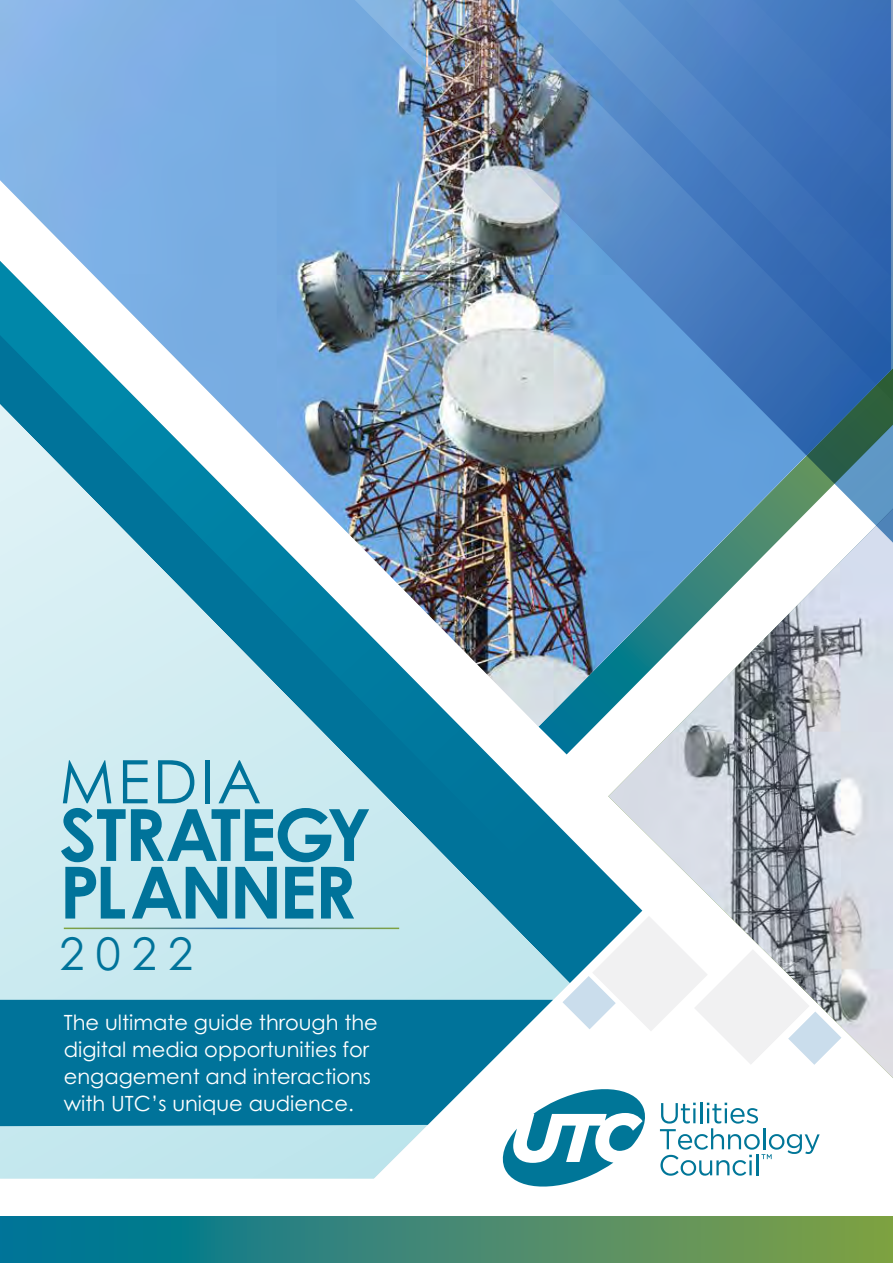
<style>
.page{position:relative;width:893px;height:1263px;background:#fff}
.page>*{position:absolute;margin:0;border:0;box-sizing:border-box;transform-origin:0 0}
.t1{font:700 72px/57.6px "Century Gothic Pro";letter-spacing:-.03em;color:#00739a}
.t2{font:60px "Century Gothic Pro";letter-spacing:.05em;color:#00739a}
.t3{font:45px "Century Gothic Pro";color:#00739a}
.t4{font:21px/27px "Century Gothic Pro";color:#fff}
</style>
<div class="page">
<svg style="left:570px;top:971px;width:38px;height:58px"></svg>
<img style="left:608px;top:726px;width:285px;height:352px">
<svg style="left:0;top:971px;width:570px;height:208px"></svg>
<svg style="left:0;top:1000px;width:553px;height:126px;fill:#00739a"></svg>
<svg style="left:0;top:971px;width:509px;height:103px;background:#3994b2"></svg>
<img style="left:0;top:0;width:891px;height:726px">
<img style="left:352px;top:0;width:541px;height:583px">
<svg style="left:538px;top:0;width:355px;height:512px;background:#4c81bd"></svg>
<img style="left:0;top:248px;width:624px;height:723px">
<svg style="left:0;top:1216px;width:893px;height:47px;background:#3e8971"></svg>
<hr style="left:700px;top:1102px;width:2px;height:21px;background:#007698">
<svg style="left:500px;top:1083px;width:145px;height:104px"></svg>
<svg style="left:660px;top:1103px;width:160px;height:73px"></svg>
<h2 class="t2" style="left:60px;top:745px;width:203px">MEDIA</h2>
<h1 class="t1" style="left:60px;top:804px;width:313px">STRATEGY<br>PLANNER</h1>
<h3 class="t3" style="left:60px;top:926px;width:135px">2022</h3>
<p class="t4" style="left:64px;top:1008px;width:316px">The ultimate guide through the digital media opportunities for engagement and interactions with UTC’s unique audience.</p>
</div>
